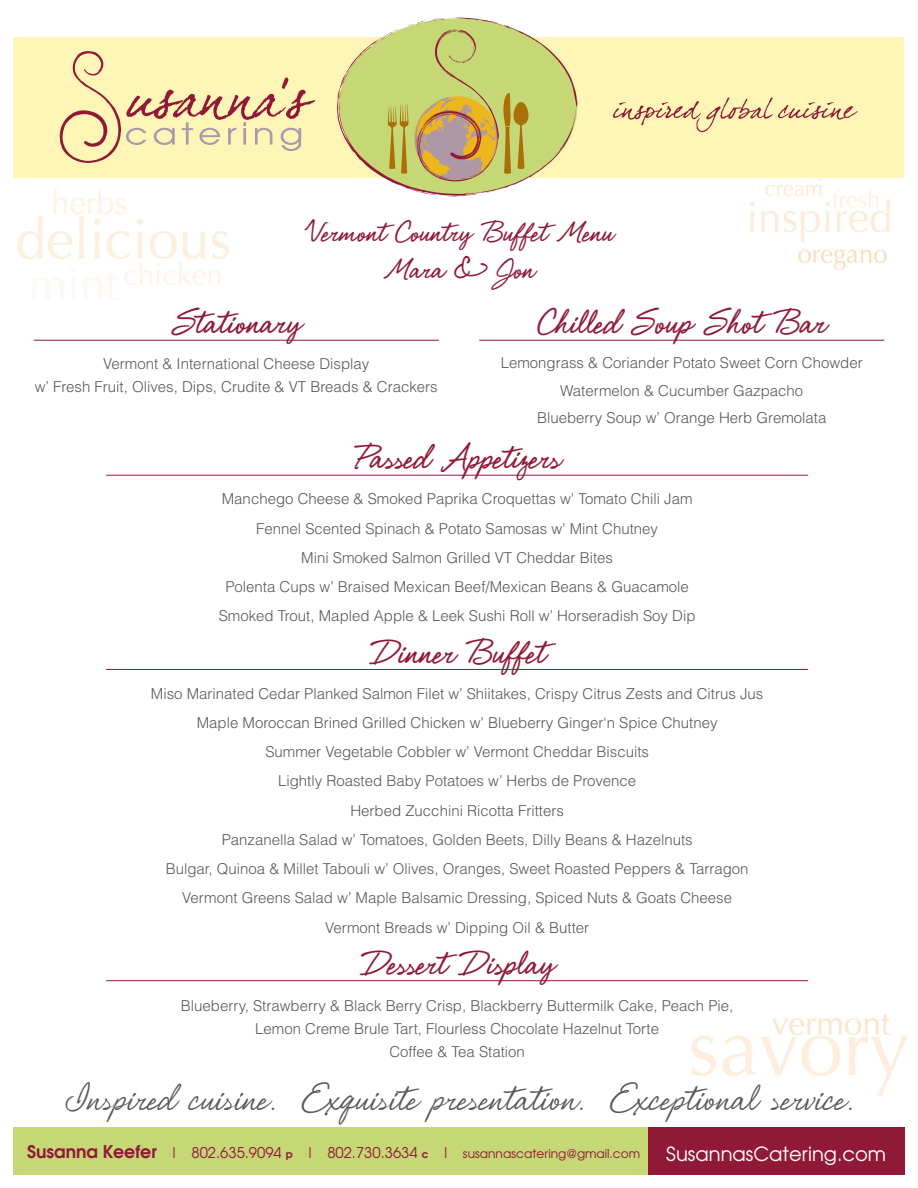
<style>
.page{position:relative;width:918px;height:1188px;background:#fff}
.page>*{position:absolute;margin:0;border:0;box-sizing:border-box;transform-origin:0 0}
.t1{font:49.5px "Shimmer";color:#57585a}
.Heading{font:45px "Shimmer Bold OT";color:#901938}
.t2{font:37.5px/37.5px "Shimmer Bold OT";color:#901938;text-align:center}
.t3{font:19.5px "Avant Garde";color:#fff}
.Body{font:300 15px/23.2px "Helvetica";color:#57585a;text-align:center}
.t4{font:14.85px "Avant Garde";color:#901938}
.s1{font-weight:600;font-size:17.4px}
.s2{font-weight:600;font-size:10.5px}
.s3{font-size:12.15px}
</style>
<div class="page">
<div style="left:643px;top:1127px;width:261px;height:47px;background:#901938"></div>
<div style="left:14px;top:1127px;width:634px;height:47px;background:#c6d776"></div>
<img style="left:691px;top:1014px;width:216px;height:82px">
<hr style="left:106px;top:475px;width:702px;height:1px;background:#901938">
<hr style="left:106px;top:669px;width:702px;height:1px;background:#901938">
<hr style="left:106px;top:980px;width:702px;height:1px;background:#901938">
<hr style="left:34px;top:340px;width:405px;height:1px;background:#901938">
<hr style="left:479px;top:340px;width:405px;height:1px;background:#901938">
<img style="left:798px;top:249px;width:89px;height:21px">
<img style="left:13px;top:177px;width:232px;height:123px">
<img style="left:750px;top:179px;width:140px;height:63px">
<div style="left:14px;top:37px;width:890px;height:140px;background:#fff5b6"></div>
<svg style="left:337px;top:18px;width:240px;height:179px"></svg>
<svg style="left:613px;top:98px;width:245px;height:34px"></svg>
<svg style="left:60px;top:51px;width:255px;height:112px"></svg>
<p class="t2" style="left:305px;top:216px;width:310px">Vermont Country Buffet Menu<br>Mara &amp; Jon</p>
<p class="Heading" style="left:172px;top:304px;width:131px">Stationary</p>
<p class="Body" style="left:35px;top:352px;width:404px;line-height:22.5px">Vermont &amp; International Cheese Display<br>w’ Fresh Fruit, Olives, Dips, Crudite &amp; VT Breads &amp; Crackers</p>
<p class="Heading" style="left:538px;top:304px;width:289px">Chilled Soup Shot Bar</p>
<p class="Body" style="left:501px;top:350px;width:364px">Lemongrass &amp; Coriander Potato Sweet Corn Chowder</p>
<p class="Body" style="left:560px;top:378px;width:245px">Watermelon &amp; Cucumber Gazpacho</p>
<p class="Body" style="left:537px;top:406px;width:291px">Blueberry Soup w’ Orange Herb Gremolata</p>
<p class="Heading" style="left:354px;top:439px;width:207px">Passed Appetizers</p>
<p class="Body" style="left:222px;top:487px;width:472px">Manchego Cheese &amp; Smoked Paprika Croquettas w’ Tomato Chili Jam</p>
<p class="Body" style="left:256px;top:516px;width:403px">Fennel Scented Spinach &amp; Potato Samosas w’ Mint Chutney</p>
<p class="Body" style="left:301px;top:545px;width:313px">Mini Smoked Salmon Grilled VT Cheddar Bites</p>
<p class="Body" style="left:225px;top:575px;width:465px">Polenta Cups w’ Braised Mexican Beef/Mexican Beans &amp; Guacamole</p>
<p class="Body" style="left:219px;top:604px;width:478px">Smoked Trout, Mapled Apple &amp; Leek Sushi Roll w’ Horseradish Soy Dip</p>
<p class="Heading" style="left:369px;top:633px;width:177px">Dinner Buffet</p>
<p class="Body" style="left:151px;top:681px;width:614px">Miso Marinated Cedar Planked Salmon Filet w’ Shiitakes, Crispy Citrus Zests and Citrus Jus</p>
<p class="Body" style="left:197px;top:710px;width:522px">Maple Moroccan Brined Grilled Chicken w’ Blueberry Ginger‘n Spice Chutney</p>
<p class="Body" style="left:265px;top:740px;width:385px">Summer Vegetable Cobbler w’ Vermont Cheddar Biscuits</p>
<p class="Body" style="left:278px;top:769px;width:360px">Lightly Roasted Baby Potatoes w’ Herbs de Provence</p>
<p class="Body" style="left:350px;top:798px;width:215px">Herbed Zucchini Ricotta Fritters</p>
<p class="Body" style="left:222px;top:827px;width:473px">Panzanella Salad w’ Tomatoes, Golden Beets, Dilly Beans &amp; Hazelnuts</p>
<p class="Body" style="left:166px;top:857px;width:584px">Bulgar, Quinoa &amp; Millet Tabouli w’ Olives, Oranges, Sweet Roasted Peppers &amp; Tarragon</p>
<p class="Body" style="left:182px;top:886px;width:551px">Vermont Greens Salad w’ Maple Balsamic Dressing, Spiced Nuts &amp; Goats Cheese</p>
<p class="Body" style="left:325px;top:915px;width:266px">Vermont Breads w’ Dipping Oil &amp; Butter</p>
<p class="Heading" style="left:360px;top:944px;width:195px">Dessert Display</p>
<p class="Body" style="left:181px;top:993px;width:554px">Blueberry, Strawberry &amp; Black Berry Crisp, Blackberry Buttermilk Cake, Peach Pie,<br>Lemon Creme Brule Tart, Flourless Chocolate Hazelnut Torte<br>Coffee &amp; Tea Station</p>
<p class="t1" style="left:66px;top:1076px;width:788px">Inspired cuisine. Exquisite presentation. Exceptional service.</p>
<p class="t4" style="left:27px;top:1143px;width:615px"><span class="s1">Susanna Keefer</span> | 802.635.9094 <span class="s2">p</span> | 802.730.3634 <span class="s2">c</span> | <span class="s3">susannascatering@gmail.com</span></p>
<p class="t3" style="left:666px;top:1141px;width:221px">SusannasCatering.com</p>
</div>
